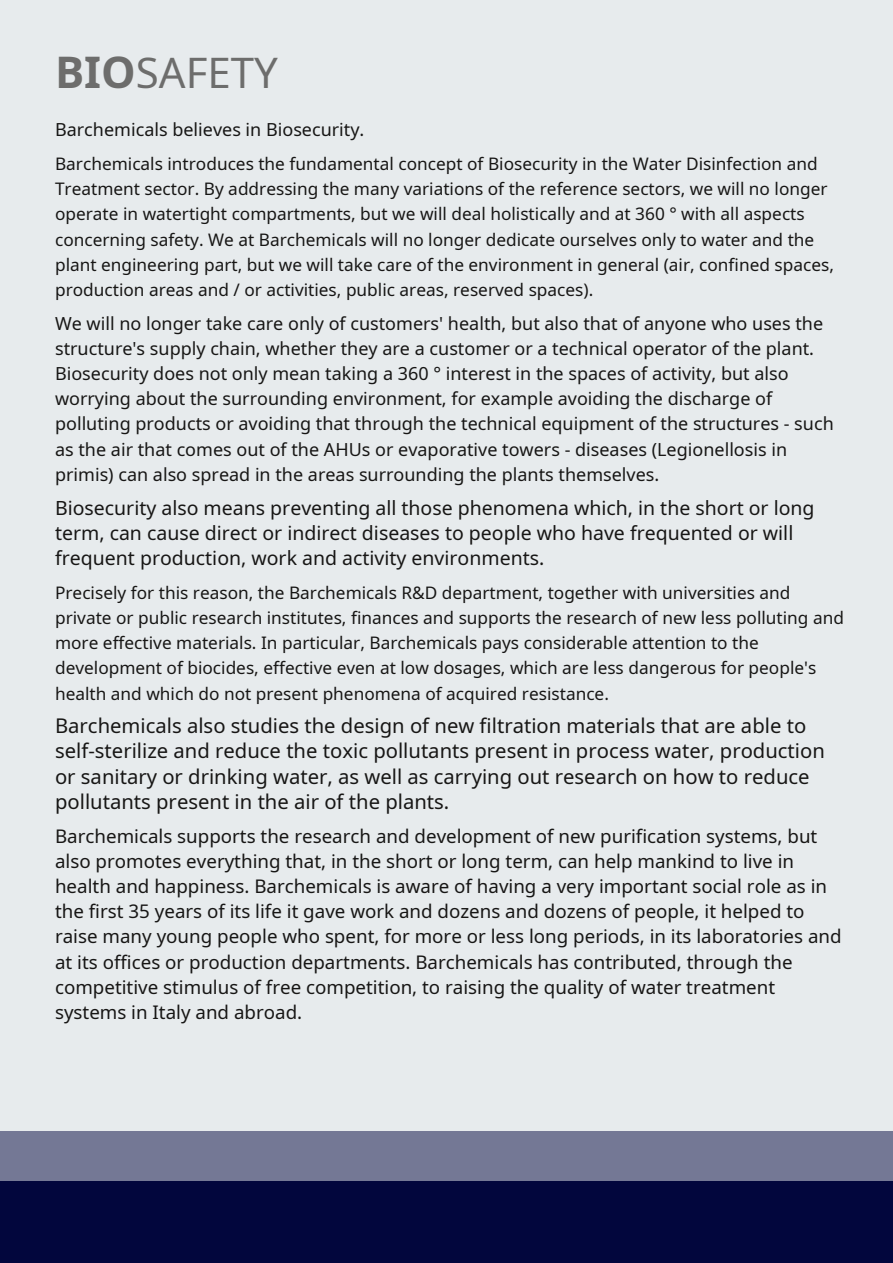
<style>
.page{position:relative;width:893px;height:1263px;background:#e7ebed}
.page>*{position:absolute;margin:0;border:0;box-sizing:border-box;transform-origin:0 0}
.t1{font:42px "Noto Sans";color:#6d6d6c}
.t2{font:20.25px/25.2px "Noto Sans";color:#171615}
.t3{font:19.5px/25.2px "Noto Sans";color:#171615}
.t4{font:18.75px/25.2px "Noto Sans";color:#171615}
.t5{font:18px/25.2px "Noto Sans";color:#171615}
.t6{font:17.25px/25.2px "Noto Sans";color:#171615}
.s1{font-weight:700;font-size:43.5px}
</style>
<div class="page">
<div style="left:0;top:1131px;width:893px;height:72px;background:#747895"></div>
<div style="left:0;top:1181px;width:893px;height:82px;background:#02063d"></div>
<h1 class="t1" style="left:55px;top:43px;width:224px"><span class="s1">BIO</span>SAFETY</h1>
<p class="t5" style="left:55px;top:117px;width:311px">Barchemicals believes in Biosecurity.</p>
<p class="t6" style="left:55px;top:151px;width:780px">Barchemicals introduces the fundamental concept of Biosecurity in the Water Disinfection and Treatment sector. By addressing the many variations of the reference sectors, we will no longer operate in watertight compartments, but we will deal holistically and at 360 ° with all aspects concerning safety. We at Barchemicals will no longer dedicate ourselves only to water and the plant engineering part, but we will take care of the environment in general (air, confined spaces, production areas and / or activities, public areas, reserved spaces).</p>
<p class="t5" style="left:55px;top:310px;width:780px">We will no longer take care only of customers' health, but also that of anyone who uses the structure's supply chain, whether they are a customer or a technical operator of the plant.<br>Biosecurity does not only mean taking a 360 ° interest in the spaces of activity, but also worrying about the surrounding environment, for example avoiding the discharge of polluting products or avoiding that through the technical equipment of the structures - such as the air that comes out of the AHUs or evaporative towers - diseases (Legionellosis in primis) can also spread in the areas surrounding the plants themselves.</p>
<p class="t3" style="left:55px;top:494px;width:761px">Biosecurity also means preventing all those phenomena which, in the short or long term, can cause direct or indirect diseases to people who have frequented or will frequent production, work and activity environments.</p>
<p class="t6" style="left:55px;top:579px;width:790px">Precisely for this reason, the Barchemicals R&amp;D department, together with universities and private or public research institutes, finances and supports the research of new less polluting and more effective materials. In particular, Barchemicals pays considerable attention to the development of biocides, effective even at low dosages, which are less dangerous for people's health and which do not present phenomena of acquired resistance.</p>
<p class="t2" style="left:55px;top:713px;width:771px">Barchemicals also studies the design of new filtration materials that are able to self-sterilize and reduce the toxic pollutants present in process water, production or sanitary or drinking water, as well as carrying out research on how to reduce pollutants present in the air of the plants.</p>
<p class="t4" style="left:55px;top:823px;width:788px">Barchemicals supports the research and development of new purification systems, but also promotes everything that, in the short or long term, can help mankind to live in health and happiness. Barchemicals is aware of having a very important social role as in the first 35 years of its life it gave work and dozens and dozens of people, it helped to raise many young people who spent, for more or less long periods, in its laboratories and at its offices or production departments. Barchemicals has contributed, through the competitive stimulus of free competition, to raising the quality of water treatment systems in Italy and abroad.</p>
</div>
